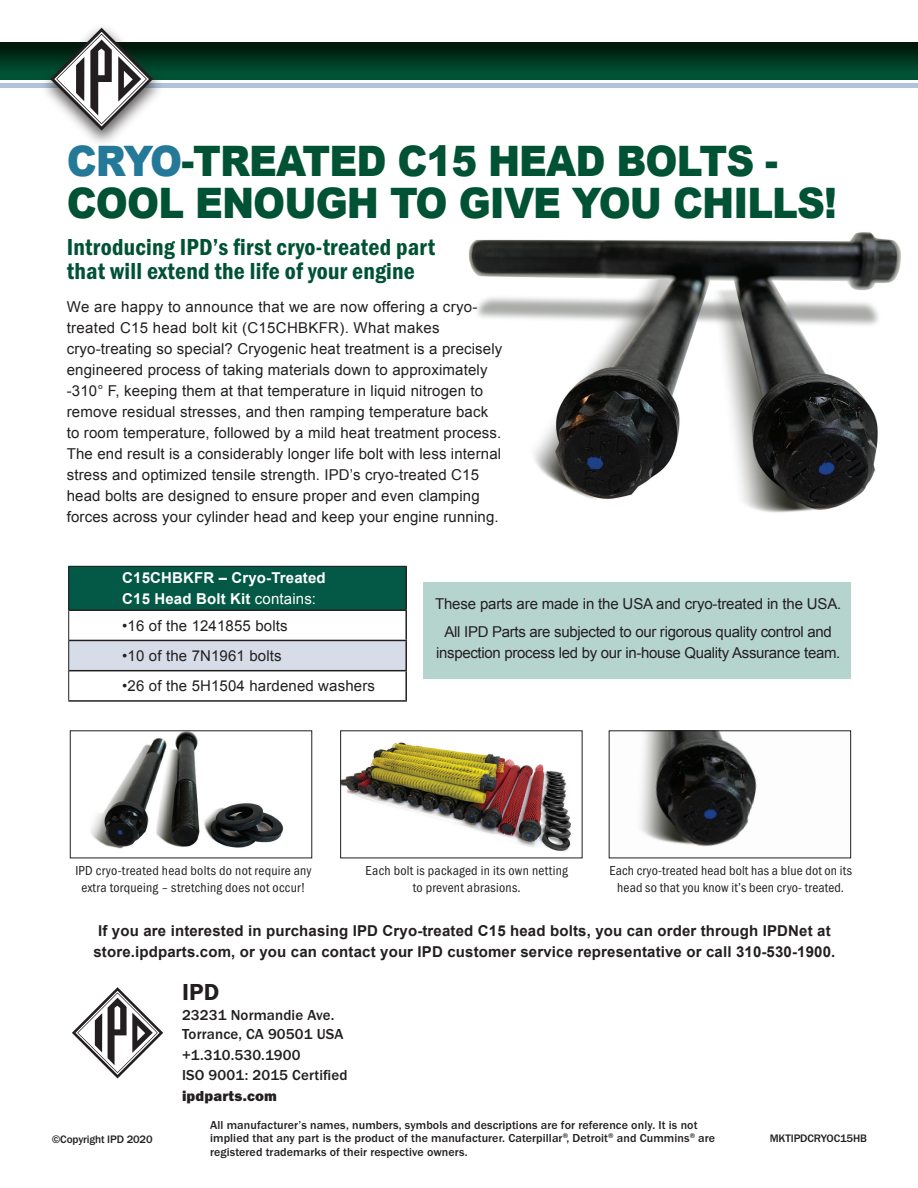
<style>
.page{position:relative;width:918px;height:1188px;background:#fff}
.page>*{position:absolute;margin:0;border:0;box-sizing:border-box;transform-origin:0 0}
.t1{font:900 42px/42.3px "Arial";letter-spacing:-.025em;color:#005235;scale:.92 1}
.t2{font:24px/24px "Franklin Gothic URW Con Dem";letter-spacing:.01em;color:#005235}
.t3{font:24px "Franklin Gothic URW Dem";color:#231f20}
.t4{font:15px/21px "Arial";letter-spacing:.01em;color:#231f20}
.t5{font:700 15px/21px "Arial";letter-spacing:.01em;color:#231f20;text-align:center}
.t6{font:15px/21px "Arial";letter-spacing:-.02em;color:#231f20;text-align:center}
.t7{font:500 15px/19.5px "Franklin Gothic URW";letter-spacing:.01em;color:#231f20}
.t8{font:15px "Arial";letter-spacing:-.01em;color:#231f20}
.t9{font:700 15px/21px "Arial";letter-spacing:.01em;color:#fff}
.t10{font:15px "Franklin Gothic URW Hea";letter-spacing:.01em;color:#231f20}
.t11{font:13.5px/16.5px "Franklin Gothic URW Cond";letter-spacing:.02em;color:#231f20;text-align:center}
.t12{font:500 12px/13.5px "Franklin Gothic URW";letter-spacing:.01em;color:#231f20}
.t13{font:500 11.25px "Franklin Gothic URW";letter-spacing:-.01em;color:#231f20}
.s1{color:#247999}
.s2{font-weight:400}
</style>
<div class="page">
<img style="left:469px;top:232px;width:432px;height:281px">
<svg style="left:0;top:43px;width:918px;height:37px;background:#003821"></svg>
<hr style="left:0;top:83px;width:918px;height:4px;background:#afc4d8">
<div style="left:39px;top:22px;width:127px;height:127px;background:#231f20;opacity:.75"></div>
<svg style="left:50px;top:28px;width:103px;height:102px"></svg>
<svg style="left:72px;top:987px;width:92px;height:92px"></svg>
<img style="left:91px;top:733px;width:193px;height:116px">
<img style="left:342px;top:742px;width:230px;height:110px">
<img style="left:639px;top:733px;width:118px;height:114px">
<div style="left:69px;top:566px;width:337px;height:44px;background:#035946"></div>
<div style="left:69px;top:640px;width:337px;height:31px;background:#d6dde8"></div>
<hr style="left:405px;top:567px;width:2px;height:42px;background:#231f20">
<hr style="left:69px;top:609px;width:338px;height:2px;background:#231f20">
<hr style="left:405px;top:611px;width:2px;height:29px;background:#231f20">
<hr style="left:69px;top:640px;width:338px;height:1px;background:#231f20">
<hr style="left:405px;top:641px;width:2px;height:29px;background:#231f20">
<hr style="left:69px;top:670px;width:338px;height:1px;background:#231f20">
<hr style="left:405px;top:671px;width:2px;height:29px;background:#231f20">
<hr style="left:68px;top:700px;width:339px;height:2px;background:#231f20">
<hr style="left:68px;top:566px;width:339px;height:1px;background:#231f20">
<hr style="left:68px;top:567px;width:1px;height:43px;background:#231f20">
<hr style="left:68px;top:610px;width:1px;height:30px;background:#231f20">
<hr style="left:68px;top:640px;width:1px;height:31px;background:#231f20">
<svg style="left:68px;top:671px;width:1px;height:29px"></svg>
<div style="left:423px;top:582px;width:428px;height:97px;background:#b6d4ce"></div>
<p class="t1" style="left:67px;top:138px;width:839px"><span class="s1">CRYO</span>-TREATED C15 HEAD BOLTS -<br>COOL ENOUGH TO GIVE YOU CHILLS!</p>
<p class="t2" style="left:67px;top:234px;width:370px">Introducing IPD’s first cryo-treated part that will extend the life of your engine</p>
<p class="t4" style="left:67px;top:296px;width:437px">We are happy to announce that we are now offering a cryo&shy;treated C15 head bolt kit (C15CHBKFR). What makes cryo-treating so special? Cryogenic heat treatment is a precisely engineered process of taking materials down to approximately -310° F, keeping them at that temperature in liquid nitrogen to remove residual stresses, and then ramping temperature back to room temperature, followed by a mild heat treatment process.<br>The end result is a considerably longer life bolt with less internal stress and optimized tensile strength. IPD’s cryo-treated C15 head bolts are designed to ensure proper and even clamping forces across your cylinder head and keep your engine running.</p>
<p class="t9" style="left:122px;top:568px;width:205px">C15CHBKFR – Cryo-Treated<br>C15 Head Bolt Kit <span class="s2">contains:</span></p>
<p class="t4" style="left:122px;top:615px;width:167px">•16 of the 1241855 bolts</p>
<p class="t4" style="left:122px;top:645px;width:161px">•10 of the 7N1961 bolts</p>
<p class="t4" style="left:122px;top:676px;width:254px">•26 of the 5H1504 hardened washers</p>
<p class="t8" style="left:435px;top:594px;width:408px">These parts are made in the USA and cryo-treated in the USA.</p>
<p class="t6" style="left:436px;top:622px;width:406px">All IPD Parts are subjected to our rigorous quality control and inspection process led by our in-house Quality Assurance team.</p>
<p class="t11" style="left:75px;top:862px;width:238px">IPD cryo-treated head bolts do not require any extra torqueing – stretching does not occur!</p>
<p class="t11" style="left:366px;top:862px;width:204px">Each bolt is packaged in its own netting to prevent abrasions.</p>
<p class="t11" style="left:609px;top:862px;width:244px">Each cryo-treated head bolt has a blue dot on its head so that you know it’s been cryo- treated.</p>
<p class="t5" style="left:93px;top:921px;width:743px">If you are interested in purchasing IPD Cryo-treated C15 head bolts, you can order through IPDNet at store.ipdparts.com, or you can contact your IPD customer service representative or call 310-530-1900.</p>
<p class="t13" style="left:52px;top:1132px;width:103px">©Copyright IPD 2020</p>
<p class="t3" style="left:182px;top:977px;width:39px">IPD</p>
<p class="t7" style="left:182px;top:1005px;width:163px">23231 Normandie Ave.<br>Torrance, CA 90501 USA</p>
<p class="t7" style="left:182px;top:1045px;width:120px">+1.310.530.1900</p>
<p class="t7" style="left:182px;top:1065px;width:167px">ISO 9001: 2015 Certified</p>
<p class="t10" style="left:182px;top:1086px;width:97px">ipdparts.com</p>
<p class="t12" style="left:210px;top:1118px;width:507px">All manufacturer’s names, numbers, symbols and descriptions are for reference only. It is not implied that any part is the product of the manufacturer. Caterpillar<sup>®</sup>, Detroit<sup>®</sup> and Cummins<sup>®</sup> are registered trademarks of their respective owners.</p>
<p class="t13" style="left:770px;top:1131px;width:99px">MKTIPDCRYOC15HB</p>
</div>
